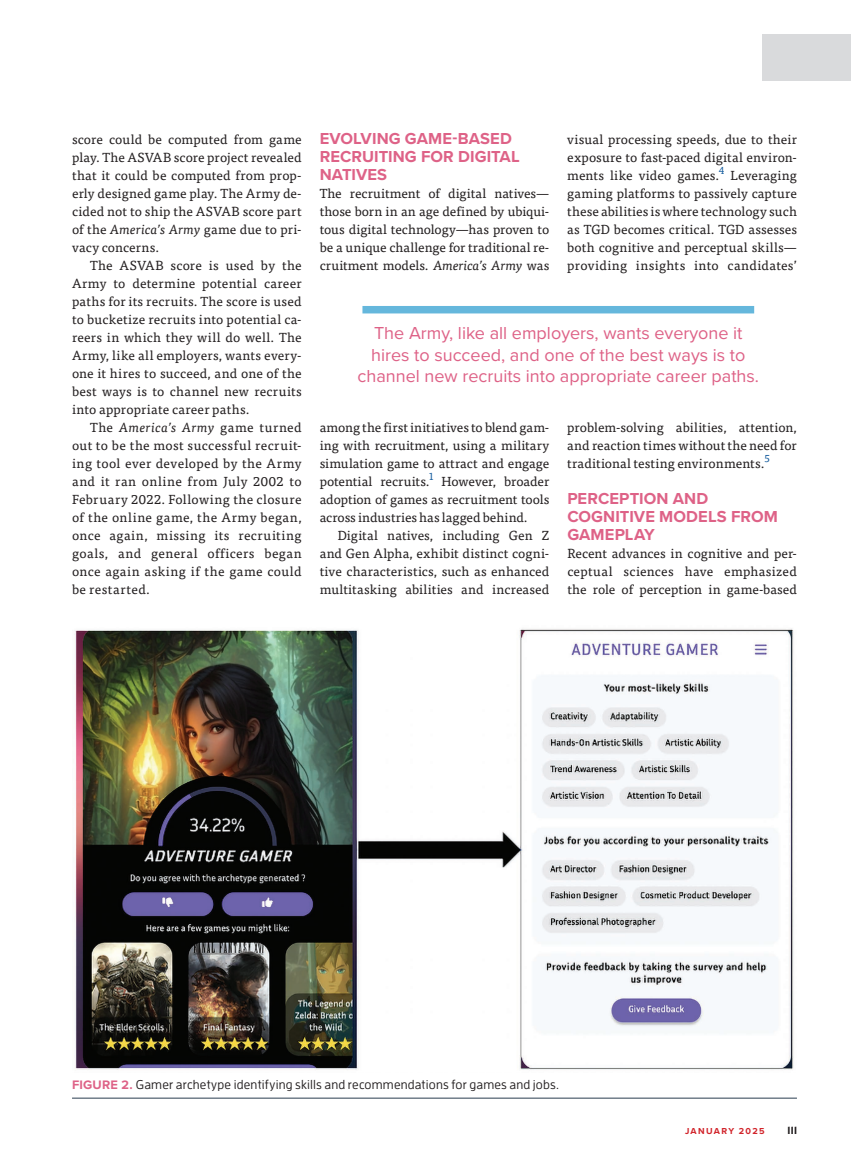
<style>
.page{position:relative;width:851px;height:1161px;background:#fff}
.page>*{position:absolute;margin:0;border:0;box-sizing:border-box;transform-origin:0 0}
.t1{font:18px/21.6px "Proxima Nova";color:#de6287;text-align:center}
.t2{font:700 16.5px/18px "Proxima Nova";letter-spacing:.005em;color:#de6287}
.t3{font:13.2px/18px "Tisa Pro";letter-spacing:.01em;color:#231f20;text-align:justify}
.t4{font:500 12.75px "Enzo OT";letter-spacing:.015em;color:#231f20}
.t5{font:700 10.5px "Enzo OT";color:#231f20}
.t6{font:700 9px "Proxima Nova";letter-spacing:.135em;color:#d1232a}
.s1{font-style:italic}
.s2{font-family:"Proxima Nova";font-weight:700;color:#de6287}
</style>
<div class="page">
<div style="left:762px;top:34px;width:88px;height:47px;background:#d9dadc"></div>
<img style="left:74px;top:628px;width:720px;height:442px">
<hr style="left:72px;top:1098px;width:724px;height:1px;background:#2a3d50">
<div style="left:362px;top:306px;width:392px;height:7px;background:#65b7dc"></div>
<p class="t3" style="left:72px;top:130px;width:231px">score could be computed from game play. The ASVAB score project revealed that it could be computed from prop&shy;erly designed game play. The Army de&shy;cided not to ship the ASVAB score part of the <span class="s1">America’s Army</span> game due to pri&shy;vacy concerns.</p>
<p class="t3" style="left:72px;top:256px;width:231px;text-indent:18px">The ASVAB score is used by the Army to determine potential career paths for its recruits. The score is used to bucketize recruits into potential ca&shy;reers in which they will do well. The Army, like all employers, wants every&shy;one it hires to succeed, and one of the best ways is to channel new recruits into appropriate career paths.</p>
<p class="t3" style="left:72px;top:418px;width:231px;text-indent:18px">The <span class="s1">America’s Army</span> game turned out to be the most successful recruit&shy;ing tool ever developed by the Army and it ran online from July 2002 to February 2022. Following the closure of the online game, the Army began, once again, missing its recruiting goals, and general officers began once again asking if the game could be restarted.</p>
<p class="t2" style="left:320px;top:129px;width:201px">EVOLVING GAME-BASED<br>RECRUITING FOR DIGITAL<br>NATIVES</p>
<p class="t3" style="left:320px;top:184px;width:231px">The recruitment of digital natives— those born in an age defined by ubiqui&shy;tous digital technology—has proven to be a unique challenge for traditional re&shy;cruitment models. <span class="s1">America’s Army</span> was</p>
<p class="t3" style="left:567px;top:130px;width:231px">visual processing speeds, due to their exposure to fast-paced digital environ&shy;ments like video games.<sup>4</sup> Leveraging gaming platforms to passively capture these abilities is where technology such as TGD becomes critical. TGD assesses both cognitive and perceptual skills— providing insights into candidates’</p>
<h1 class="t1" style="left:357px;top:321px;width:403px">The Army, like all employers, wants everyone it hires to succeed, and one of the best ways is to channel new recruits into appropriate career paths.</h1>
<p class="t3" style="left:320px;top:418px;width:231px">among the first initiatives to blend gam&shy;ing with recruitment, using a military simulation game to attract and engage potential recruits.<sup>1</sup> However, broader adoption of games as recruitment tools across industries has lagged behind.</p>
<p class="t3" style="left:320px;top:526px;width:231px;text-indent:18px">Digital natives, including Gen Z and Gen Alpha, exhibit distinct cogni&shy;tive characteristics, such as enhanced multitasking abilities and increased</p>
<p class="t3" style="left:567px;top:418px;width:231px">problem-solving abilities, attention, and reaction times without the need for traditional testing environments.<sup>5</sup></p>
<p class="t2" style="left:567px;top:489px;width:212px">PERCEPTION AND<br>COGNITIVE MODELS FROM<br>GAMEPLAY</p>
<p class="t3" style="left:567px;top:544px;width:231px">Recent advances in cognitive and per&shy;ceptual sciences have emphasized the role of perception in game-based</p>
<p class="t4" style="left:72px;top:1077px;width:488px"><span class="s2">FIGURE 2.</span> Gamer archetype identifying skills and recommendations for games and jobs.</p>
<p class="t6" style="left:685px;top:1124px;width:81px">JANUARY 2025</p>
<p class="t5" style="left:787px;top:1124px;width:11px">111</p>
</div>
